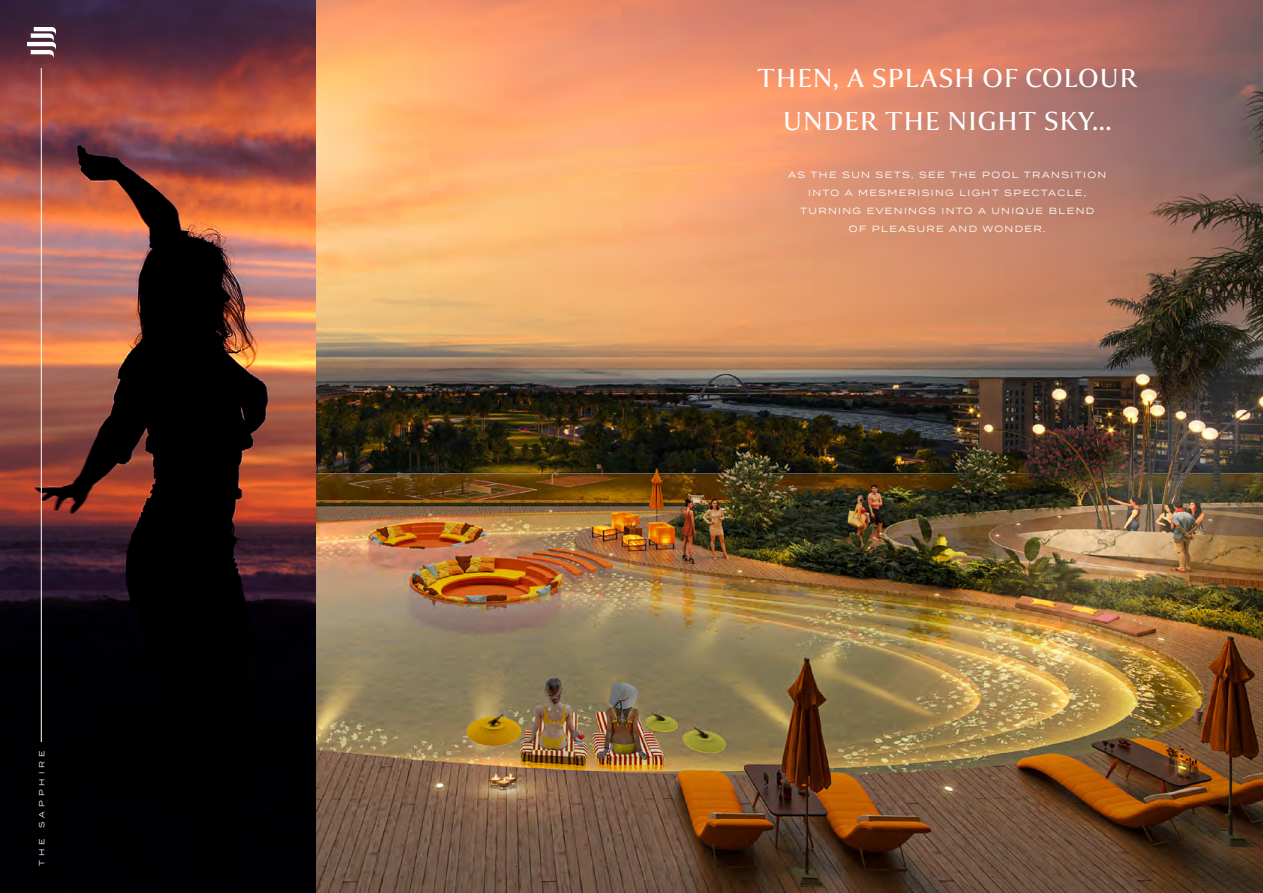
<style>
.page{position:relative;width:1263px;height:893px;background:#fff}
.page>*{position:absolute;margin:0;border:0;box-sizing:border-box;transform-origin:0 0}
.t1{font:28.5px/43px "Collier";letter-spacing:.04em;color:#fff;text-align:center}
.t2{font:9px/18px "Termina";letter-spacing:.15em;color:#fff;text-align:center}
.t3{font:7.5px "Termina";letter-spacing:.53em;color:#fff}
</style>
<div class="page">
<img style="left:316px;top:0;width:947px;height:893px">
<img style="left:0;top:0;width:316px;height:893px">
<svg style="left:27px;top:27px;width:29px;height:31px"></svg>
<hr style="left:41px;top:68px;width:1px;height:674px;background:#fff">
<p class="t3" style="left:36px;top:828px;width:79px;rotate:-90deg">SAPPHIRE</p>
<p class="t3" style="left:36px;top:866px;width:29px;rotate:-90deg">THE</p>
<h1 class="t1" style="left:757px;top:57px;width:381px">THEN, A SPLASH OF COLOUR<br>UNDER THE NIGHT SKY...</h1>
<p class="t2" style="left:788px;top:165px;width:320px">AS THE SUN SETS, SEE THE POOL TRANSITION INTO A MESMERISING LIGHT SPECTACLE, TURNING EVENINGS INTO A UNIQUE BLEND<br>OF PLEASURE AND WONDER.</p>
</div>
